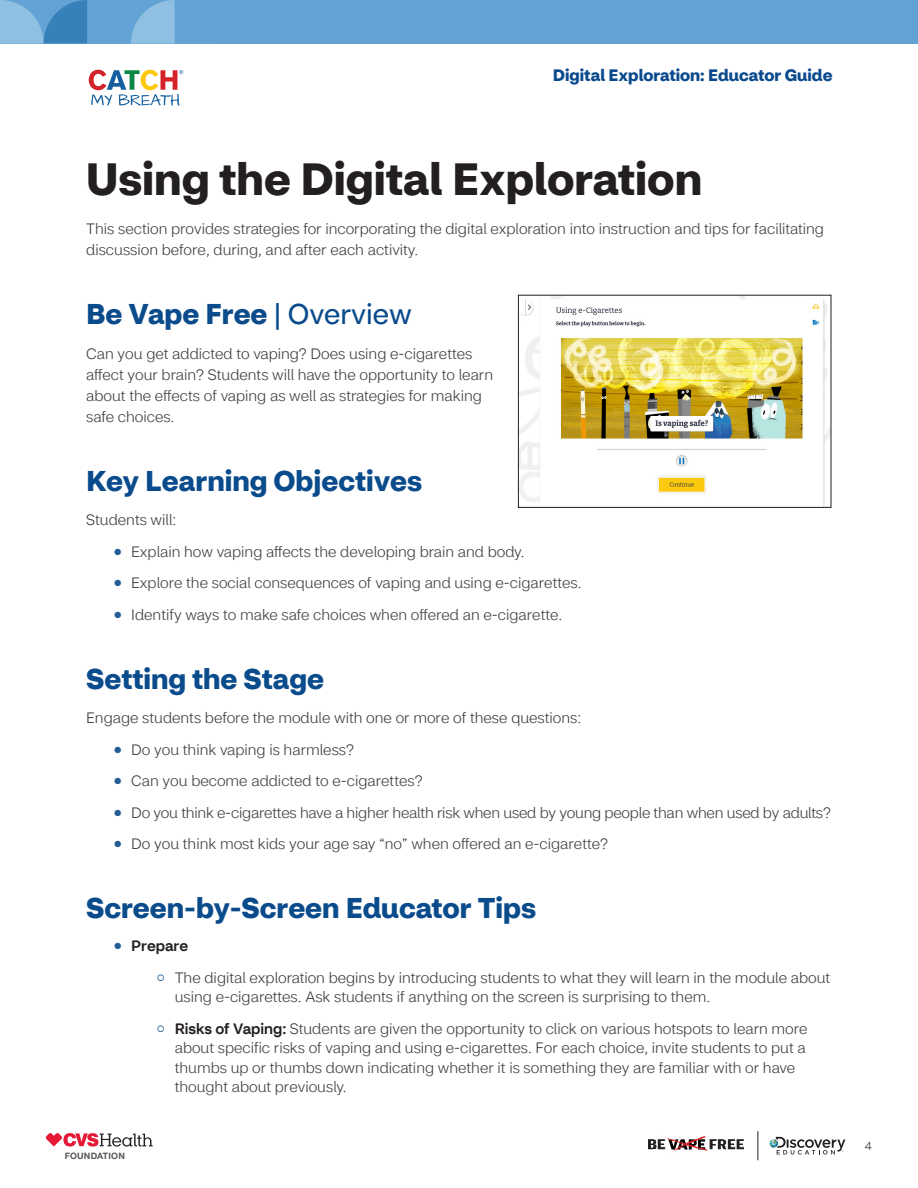
<style>
.page{position:relative;width:918px;height:1188px;background:#fff}
.page>*{position:absolute;margin:0;border:0;box-sizing:border-box;transform-origin:0 0}
.Main_Headline{font:700 45px "CVS Health Sans";color:#231f20}
.Subhead{font:700 28.5px "CVS Health Sans";color:#0a4b8c}
.t1{font:700 16.5px "CVS Health Sans";color:#0a4a8c}
.Body{font:300 15px/21px "CVS Health Sans";color:#3e3e3f}
.t2{font:500 15px "CVS Health Sans";color:#231f20}
.t3{font:300 12px "CVS Health Sans";color:#3e3e3f}
.t4{font:700 8.85px "Helvetica Neue";letter-spacing:.025em;color:#57585a}
.s1{font-weight:400}
.s2{font-family:"Helvetica Neue";color:#225d97}
.s3{font-family:"Helvetica Neue";font-weight:300;color:#225d97}
.s4{font-weight:500;color:#231f20}
</style>
<div class="page">
<svg style="left:46px;top:1133px;width:107px;height:14px"></svg>
<div style="left:0;top:0;width:918px;height:44px;background:#62a2d4"></div>
<svg style="left:0;top:0;width:175px;height:44px"></svg>
<svg style="left:89px;top:70px;width:94px;height:36px"></svg>
<svg style="left:769px;top:1137px;width:76px;height:18px"></svg>
<svg style="left:758px;top:1131px;width:1px;height:29px"></svg>
<img style="left:649px;top:1139px;width:94px;height:11px">
<svg style="left:659px;top:1136px;width:50px;height:16px"></svg>
<img style="left:520px;top:297px;width:309px;height:209px">
<div style="left:518px;top:295px;width:313px;height:213px;border:1px solid #231f20"></div>
<p class="t1" style="left:553px;top:65px;width:281px">Digital Exploration: Educator Guide</p>
<p class="Main_Headline" style="left:86px;top:151px;width:617px">Using the Digital Exploration</p>
<p class="Body" style="left:86px;top:219px;width:739px">This section provides strategies for incorporating the digital exploration into instruction and tips for facilitating discussion before, during, and after each activity.</p>
<p class="Subhead" style="left:86px;top:296px;width:327px">Be Vape Free <span class="s1">| Overview</span></p>
<p class="Body" style="left:86px;top:343px;width:408px">Can you get addicted to vaping? Does using e-cigarettes affect your brain? Students will have the opportunity to learn about the effects of vaping as well as strategies for making safe choices.</p>
<p class="Subhead" style="left:86px;top:463px;width:337px">Key Learning Objectives</p>
<p class="Body" style="left:86px;top:510px;width:92px">Students will:</p>
<p class="Body" style="left:113px;top:541px;width:413px"><span class="s2">●</span> Explain how vaping affects the developing brain and body.</p>
<p class="Body" style="left:113px;top:573px;width:470px"><span class="s2">●</span> Explore the social consequences of vaping and using e-cigarettes.</p>
<p class="Body" style="left:113px;top:604px;width:451px"><span class="s2">●</span> Identify ways to make safe choices when offered an e-cigarette.</p>
<p class="Subhead" style="left:86px;top:661px;width:239px">Setting the Stage</p>
<p class="Body" style="left:86px;top:708px;width:497px">Engage students before the module with one or more of these questions:</p>
<p class="Body" style="left:113px;top:739px;width:242px"><span class="s2">●</span> Do you think vaping is harmless?</p>
<p class="Body" style="left:113px;top:771px;width:311px"><span class="s2">●</span> Can you become addicted to e-cigarettes?</p>
<p class="Body" style="left:113px;top:802px;width:719px"><span class="s2">●</span> Do you think e-cigarettes have a higher health risk when used by young people than when used by adults?</p>
<p class="Body" style="left:113px;top:834px;width:496px"><span class="s2">●</span> Do you think most kids your age say “no” when offered an e-cigarette?</p>
<p class="Subhead" style="left:86px;top:890px;width:451px">Screen-by-Screen Educator Tips</p>
<p class="t2" style="left:113px;top:937px;width:76px"><span class="s3">●</span> Prepare</p>
<p class="Body" style="left:175px;top:968px;width:657px;line-height:19.5px">The digital exploration begins by introducing students to what they will learn in the module about using e-cigarettes. Ask students if anything on the screen is surprising to them.</p>
<p class="Body" style="left:175px;top:1019px;width:634px;line-height:19.5px"><span class="s4">Risks of Vaping:</span> Students are given the opportunity to click on various hotspots to learn more about specific risks of vaping and using e-cigarettes. For each choice, invite students to put a thumbs up or thumbs down indicating whether it is something they are familiar with or have thought about previously.</p>
<p class="t4" style="left:65px;top:1149px;width:62px">FOUNDATION</p>
<p class="t3" style="left:865px;top:1139px;width:9px">4</p>
</div>
